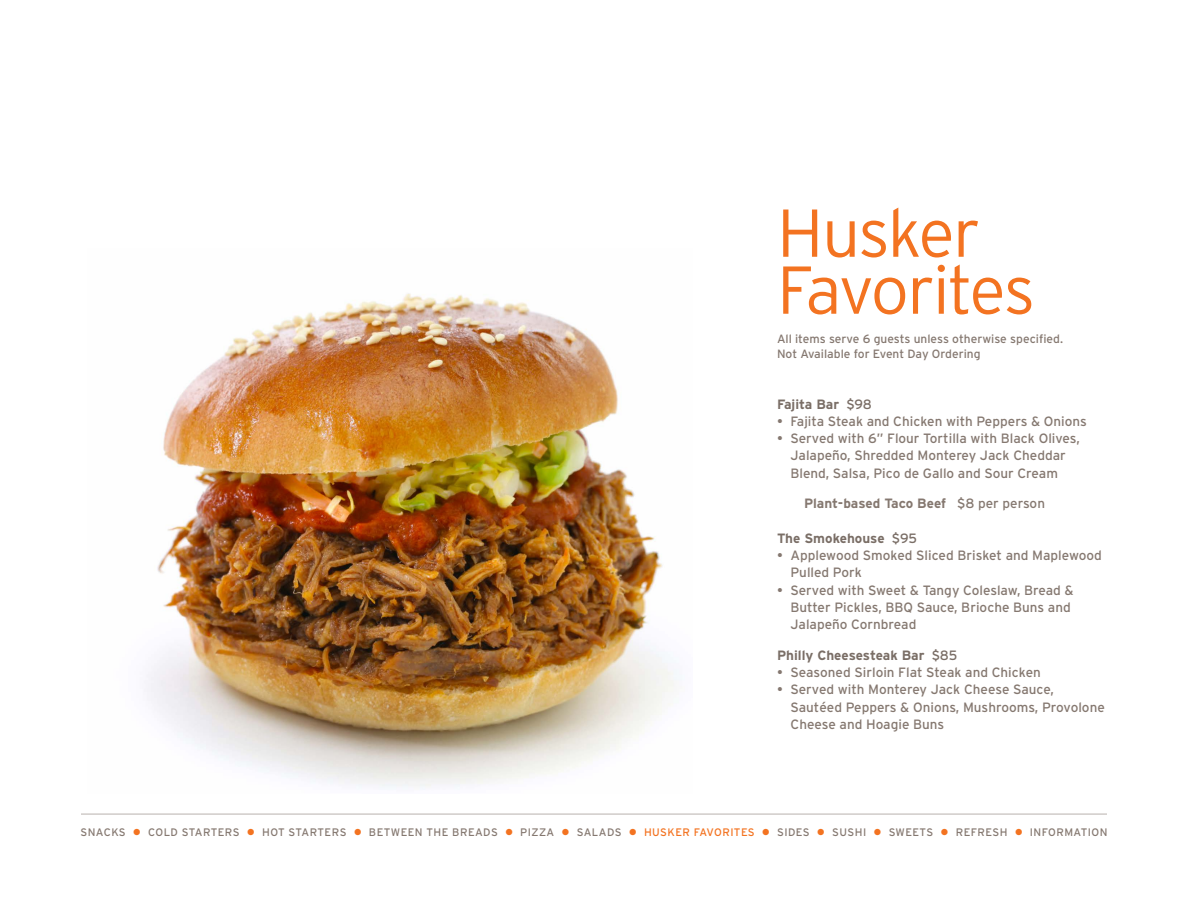
<style>
.page{position:relative;width:1188px;height:918px;background:#fff}
.page>*{position:absolute;margin:0;border:0;box-sizing:border-box;transform-origin:0 0}
.t1{font:300 67.5px/57px "Interstate";letter-spacing:-.03em;color:#f37321}
.t2{font:13.5px/17.2px "Interstate";color:#857870}
.t3{font:700 13.5px "Interstate";color:#7a6e66}
.t4{font:700 13.5px "Interstate";letter-spacing:-.005em;color:#857870}
.t5{font:12px/15px "Interstate";color:#857870}
.t6{font:10.8px "Interstate";letter-spacing:.04em;color:#857870}
.s1{font-weight:400}
.s2{color:#f37321}
</style>
<div class="page">
<img style="left:144px;top:293px;width:533px;height:496px">
<hr style="left:81px;top:814px;width:1026px;height:1px;background:#7a6e66">
<h1 class="t1" style="left:777px;top:204px;width:260px">Husker<br>Favorites</h1>
<p class="t5" style="left:777px;top:331px;width:288px">All items serve 6 guests unless otherwise specified.<br>Not Available for Event Day Ordering</p>
<p class="t3" style="left:777px;top:396px;width:97px">Fajita Bar <span class="s1">$98</span></p>
<p class="t2" style="left:777px;top:412px;width:311px">• Fajita Steak and Chicken with Peppers &amp; Onions</p>
<p class="t2" style="left:790px;top:430px;width:291px;text-indent:-14px">• Served with 6” Flour Tortilla with Black Olives,<br>Jalapeño, Shredded Monterey Jack Cheddar<br>Blend, Salsa, Pico de Gallo and Sour Cream</p>
<p class="t4" style="left:804px;top:496px;width:243px">Plant-based Taco Beef <span class="s1">$8 per person</span></p>
<p class="t3" style="left:777px;top:531px;width:142px">The Smokehouse <span class="s1">$95</span></p>
<p class="t2" style="left:790px;top:547px;width:313px;text-indent:-14px">• Applewood Smoked Sliced Brisket and Maplewood<br>Pulled Pork</p>
<p class="t2" style="left:790px;top:581px;width:285px;text-indent:-14px">• Served with Sweet &amp; Tangy Coleslaw, Bread &amp;<br>Butter Pickles, BBQ Sauce, Brioche Buns and<br>Jalapeño Cornbread</p>
<p class="t3" style="left:777px;top:648px;width:182px">Philly Cheesesteak Bar <span class="s1">$85</span></p>
<p class="t2" style="left:777px;top:664px;width:265px">• Seasoned Sirloin Flat Steak and Chicken</p>
<p class="t2" style="left:790px;top:681px;width:316px;text-indent:-14px">• Served with Monterey Jack Cheese Sauce,<br>Sautéed Peppers &amp; Onions, Mushrooms, Provolone<br>Cheese and Hoagie Buns</p>
<p class="t6" style="left:81px;top:826px;width:1028px">SNACKS <span class="s2">●</span> COLD STARTERS <span class="s2">●</span> HOT STARTERS <span class="s2">●</span> BETWEEN THE BREADS <span class="s2">●</span> PIZZA <span class="s2">●</span> SALADS <span class="s2">● HUSKER FAVORITES</span> <span class="s2">●</span> SIDES <span class="s2">●</span> SUSHI <span class="s2">●</span> SWEETS <span class="s2">●</span> REFRESH <span class="s2">●</span> INFORMATION</p>
</div>
